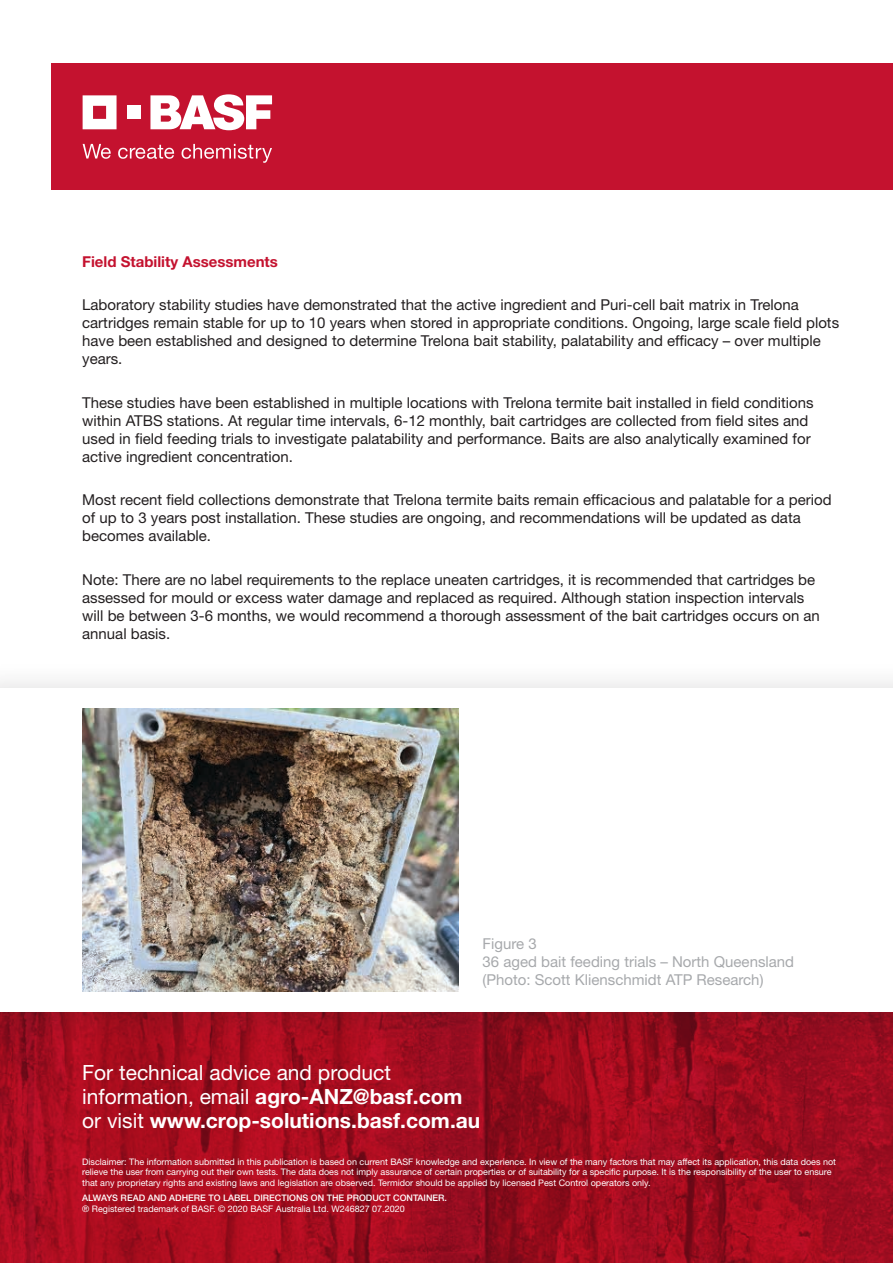
<style>
.page{position:relative;width:893px;height:1263px;background:#fff}
.page>*{position:absolute;margin:0;border:0;box-sizing:border-box;transform-origin:0 0}
.t1{font:21px/24px "Helvetica Neue LT Std";color:#fff}
.t2{font:15px/18px "Helvetica Neue LT Std";color:#231f20}
.t3{font:15px/18px "Helvetica Neue LT Std";color:#a7a9ac}
.t4{font:700 15px "Helvetica Neue LT Std";color:#c4122f}
.t5{font:9px/10.8px "Helvetica Neue LT Std";color:#fff}
.t6{font:500 9px "Helvetica Neue LT Std";color:#fff}
.s1{font-weight:700}
</style>
<div class="page">
<svg style="left:0;top:1049px;width:893px;height:214px;background:#a10c1e"></svg>
<div style="left:51px;top:64px;width:842px;height:126px;background:#c4122f"></div>
<svg style="left:83px;top:95px;width:34px;height:34px"></svg>
<div style="left:127px;top:106px;width:13px;height:13px;background:#fff"></div>
<svg style="left:150px;top:94px;width:122px;height:36px"></svg>
<svg style="left:83px;top:144px;width:28px;height:15px"></svg>
<svg style="left:118px;top:145px;width:56px;height:14px"></svg>
<svg style="left:182px;top:144px;width:90px;height:19px"></svg>
<div style="left:0;top:660px;width:893px;height:389px;background:#231f20;opacity:.2"></div>
<div style="left:0;top:688px;width:893px;height:324px;background:#fff"></div>
<img style="left:82px;top:709px;width:377px;height:282px">
<p class="t4" style="left:82px;top:252px;width:197px">Field Stability Assessments</p>
<p class="t2" style="left:82px;top:296px;width:758px">Laboratory stability studies have demonstrated that the active ingredient and Puri-cell bait matrix in Trelona cartridges remain stable for up to 10 years when stored in appropriate conditions. Ongoing, large scale field plots have been established and designed to determine Trelona bait stability, palatability and efficacy – over multiple years.</p>
<p class="t2" style="left:82px;top:393px;width:733px">These studies have been established in multiple locations with Trelona termite bait installed in field conditions within ATBS stations. At regular time intervals, 6-12 monthly, bait cartridges are collected from field sites and used in field feeding trials to investigate palatability and performance. Baits are also analytically examined for active ingredient concentration.</p>
<p class="t2" style="left:82px;top:491px;width:751px">Most recent field collections demonstrate that Trelona termite baits remain efficacious and palatable for a period of up to 3 years post installation. These studies are ongoing, and recommendations will be updated as data becomes available.</p>
<p class="t2" style="left:82px;top:570px;width:739px">Note: There are no label requirements to the replace uneaten cartridges, it is recommended that cartridges be assessed for mould or excess water damage and replaced as required. Although station inspection intervals will be between 3-6 months, we would recommend a thorough assessment of the bait cartridges occurs on an annual basis.</p>
<p class="t3" style="left:483px;top:935px;width:313px">Figure 3<br>36 aged bait feeding trials – North Queensland (Photo: Scott Klienschmidt ATP Research)</p>
<h1 class="t1" style="left:82px;top:1060px;width:400px">For technical advice and product information, email <span class="s1">agro-ANZ@basf.com </span>or visit <span class="s1">www.crop-solutions.basf.com.au</span></h1>
<p class="t5" style="left:82px;top:1156px;width:755px">Disclaimer: The information submitted in this publication is based on current BASF knowledge and experience. In view of the many factors that may affect its application, this data does not relieve the user from carrying out their own tests. The data does not imply assurance of certain properties or of suitability for a specific purpose. It is the responsibility of the user to ensure that any proprietary rights and existing laws and legislation are observed. Termidor should be applied by licensed Pest Control operators only.</p>
<p class="t6" style="left:82px;top:1192px;width:366px">ALWAYS READ AND ADHERE TO LABEL DIRECTIONS ON THE PRODUCT CONTAINER.</p>
<p class="t5" style="left:82px;top:1203px;width:324px">® Registered trademark of BASF. © 2020 BASF Australia Ltd. W246827 07.2020</p>
</div>
